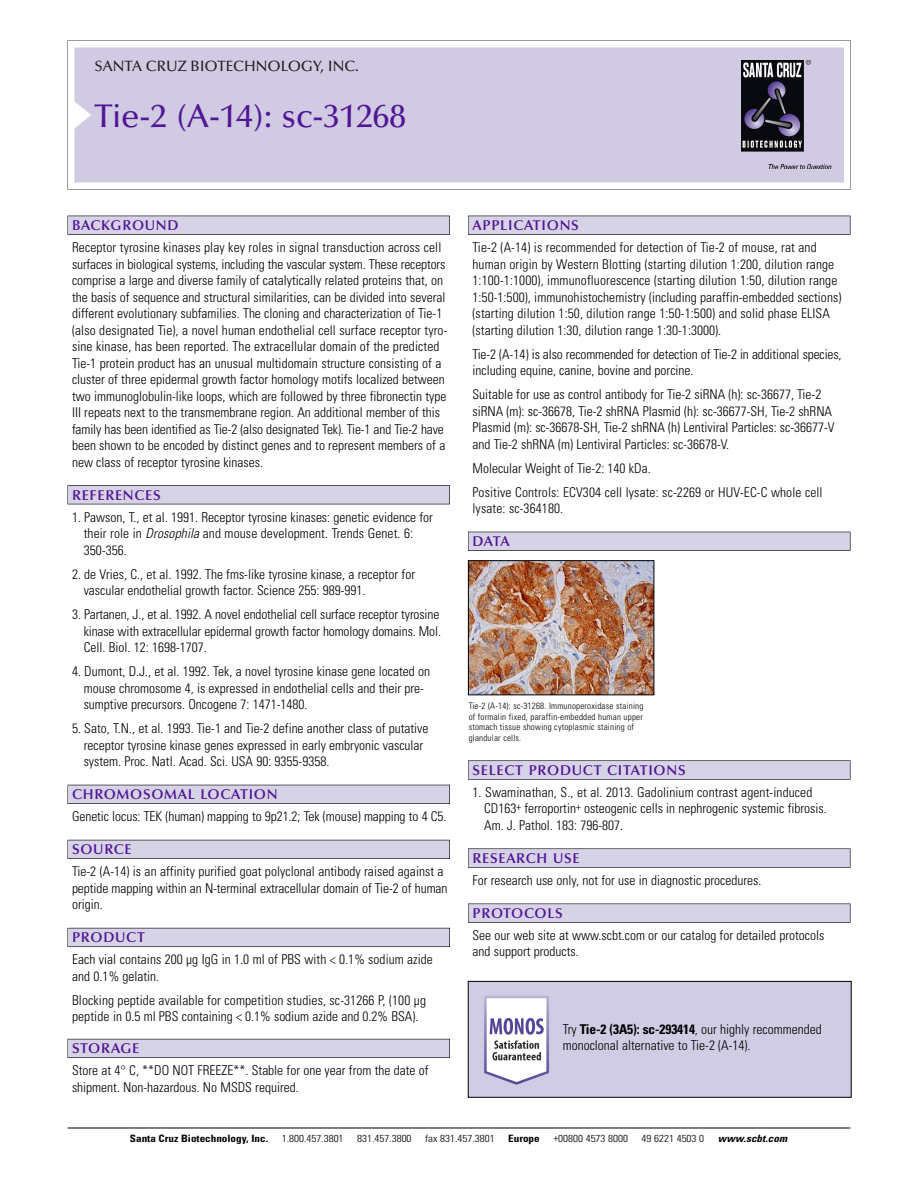
<style>
.page{position:relative;width:918px;height:1188px;background:#fff}
.page>*{position:absolute;margin:0;border:0;box-sizing:border-box;transform-origin:0 0}
.t1{font:500 33px "Optima";color:#511695}
.t2{font:500 15px "Optima";color:#231f20}
.t3{font:600 14.25px "Optima";letter-spacing:.05em;color:#511695}
.t4{font:300 condensed 13.5px/16.5px "Univers";color:#000}
.t5{font:300 condensed 10.2px "Univers";color:#000;scale:1.1 1}
.t6{font:700 condensed 10.2px "Univers";color:#000;scale:1.1 1}
.t7{font:italic 700 condensed 10.2px "Univers";letter-spacing:.005em;color:#000;scale:1.1 1}
.t8{font:300 condensed 9px/10.5px "Univers";letter-spacing:.02em;color:#000}
.s1{font-style:italic}
.s2{font-weight:700}
</style>
<div class="page">
<svg style="left:68px;top:40px;width:783px;height:149px"></svg>
<div style="left:74px;top:47px;width:770px;height:135px;background:#d1cae3"></div>
<img style="left:741px;top:60px;width:90px;height:108px">
<div style="left:68px;top:216px;width:382px;height:19px;background:#525155"></div>
<div style="left:68px;top:216px;width:381px;height:18px;background:#d7d3e7"></div>
<div style="left:68px;top:485px;width:382px;height:19px;background:#525155"></div>
<div style="left:68px;top:486px;width:381px;height:18px;background:#d7d3e7"></div>
<div style="left:68px;top:785px;width:382px;height:19px;background:#525158"></div>
<div style="left:68px;top:785px;width:381px;height:18px;background:#d7d3e7"></div>
<div style="left:68px;top:840px;width:382px;height:19px;background:#54535a"></div>
<div style="left:68px;top:840px;width:381px;height:18px;background:#d7d3e7"></div>
<div style="left:68px;top:928px;width:382px;height:19px;background:#5b5a62"></div>
<div style="left:68px;top:928px;width:381px;height:18px;background:#d7d3e7"></div>
<div style="left:68px;top:1039px;width:382px;height:19px;background:#5b5a62"></div>
<div style="left:68px;top:1039px;width:381px;height:18px;background:#d7d3e7"></div>
<div style="left:468px;top:216px;width:382px;height:19px;background:#525155"></div>
<div style="left:468px;top:216px;width:382px;height:18px;background:#d7d3e7"></div>
<div style="left:468px;top:532px;width:382px;height:19px;background:#515055"></div>
<div style="left:468px;top:532px;width:382px;height:18px;background:#d7d3e7"></div>
<div style="left:468px;top:760px;width:382px;height:20px;background:#666"></div>
<div style="left:468px;top:761px;width:382px;height:18px;background:#d7d3e7"></div>
<svg style="left:468px;top:848px;width:382px;height:20px"></svg>
<div style="left:468px;top:849px;width:382px;height:18px;background:#d7d3e7"></div>
<div style="left:468px;top:904px;width:382px;height:19px;background:#575759"></div>
<div style="left:468px;top:904px;width:382px;height:18px;background:#d7d3e7"></div>
<hr style="left:68px;top:1128px;width:782px;height:1px;background:#000">
<img style="left:470px;top:562px;width:182px;height:131px">
<div style="left:468px;top:560px;width:186px;height:135px;border:1px solid #000"></div>
<img style="left:470px;top:983px;width:380px;height:113px">
<div style="left:468px;top:981px;width:384px;height:117px;border:1px solid #000"></div>
<p class="t2" style="left:94px;top:61px;width:266px">SANTA CRUZ BIOTECHNOLOGY, INC.</p>
<h1 class="t1" style="left:94px;top:103px;width:313px">Tie-2 (A-14): sc-31268</h1>
<p class="t3" style="left:72px;top:219px;width:108px">BACKGROUND</p>
<p class="t4" style="left:72px;top:240px;width:377px">Receptor tyrosine kinases play key roles in signal transduction across cell surfaces in biological systems, including the vascular system. These receptors comprise a large and diverse family of catalytically related proteins that, on the basis of sequence and structural similarities, can be divided into several different evolutionary subfamilies. The cloning and characterization of Tie-1 (also designated Tie), a novel human endothelial cell surface receptor tyro&shy;sine kinase, has been reported. The extracellular domain of the predicted Tie-1 protein product has an unusual multidomain structure consisting of a cluster of three epidermal growth factor homology motifs localized between two immunoglobulin-like loops, which are followed by three fibronectin type III repeats next to the transmembrane region. An additional member of this family has been identified as Tie-2 (also designated Tek). Tie-1 and Tie-2 have been shown to be encoded by distinct genes and to represent members of a new class of receptor tyrosine kinases.</p>
<p class="t3" style="left:72px;top:489px;width:90px">REFERENCES</p>
<p class="t4" style="left:84px;top:510px;width:351px;text-indent:-12px">1. Pawson, T., et al. 1991. Receptor tyrosine kinases: genetic evidence for their role in <span class="s1">Drosophila</span> and mouse development. Trends Genet. 6:<br>350-356.</p>
<p class="t4" style="left:84px;top:567px;width:333px;text-indent:-12px">2. de Vries, C., et al. 1992. The fms-like tyrosine kinase, a receptor for vascular endothelial growth factor. Science 255: 989-991.</p>
<p class="t4" style="left:84px;top:607px;width:359px;text-indent:-12px">3. Partanen, J., et al. 1992. A novel endothelial cell surface receptor tyrosine kinase with extracellular epidermal growth factor homology domains. Mol.<br>Cell. Biol. 12: 1698-1707.</p>
<p class="t4" style="left:84px;top:664px;width:348px;text-indent:-12px">4. Dumont, D.J., et al. 1992. Tek, a novel tyrosine kinase gene located on mouse chromosome 4, is expressed in endothelial cells and their pre&shy;sumptive precursors. Oncogene 7: 1471-1480.</p>
<p class="t4" style="left:84px;top:721px;width:346px;text-indent:-12px">5. Sato, T.N., et al. 1993. Tie-1 and Tie-2 define another class of putative receptor tyrosine kinase genes expressed in early embryonic vascular system. Proc. Natl. Acad. Sci. USA 90: 9355-9358.</p>
<p class="t3" style="left:72px;top:789px;width:207px">CHROMOSOMAL LOCATION</p>
<p class="t4" style="left:72px;top:809px;width:376px">Genetic locus: TEK (human) mapping to 9p21.2; Tek (mouse) mapping to 4 C5.</p>
<p class="t3" style="left:72px;top:844px;width:61px">SOURCE</p>
<p class="t4" style="left:72px;top:864px;width:377px">Tie-2 (A-14) is an affinity purified goat polyclonal antibody raised against a peptide mapping within an N-terminal extracellular domain of Tie-2 of human origin.</p>
<p class="t3" style="left:72px;top:932px;width:74px">PRODUCT</p>
<p class="t4" style="left:72px;top:952px;width:362px">Each vial contains 200 µg IgG in 1.0 ml of PBS with &lt; 0.1% sodium azide and 0.1% gelatin.</p>
<p class="t4" style="left:72px;top:993px;width:356px">Blocking peptide available for competition studies, sc-31266 P, (100 µg peptide in 0.5 ml PBS containing &lt; 0.1% sodium azide and 0.2% BSA).</p>
<p class="t3" style="left:72px;top:1043px;width:69px">STORAGE</p>
<p class="t4" style="left:72px;top:1063px;width:358px">Store at 4° C, **DO NOT FREEZE**. Stable for one year from the date of shipment. Non-hazardous. No MSDS required.</p>
<p class="t3" style="left:473px;top:219px;width:108px">APPLICATIONS</p>
<p class="t4" style="left:473px;top:240px;width:370px">Tie-2 (A-14) is recommended for detection of Tie-2 of mouse, rat and human origin by Western Blotting (starting dilution 1:200, dilution range 1:100-1:1000), immunofluorescence (starting dilution 1:50, dilution range 1:50-1:500), immunohistochemistry (including paraffin-embedded sections) (starting dilution 1:50, dilution range 1:50-1:500) and solid phase ELISA (starting dilution 1:30, dilution range 1:30-1:3000).</p>
<p class="t4" style="left:473px;top:347px;width:371px">Tie-2 (A-14) is also recommended for detection of Tie-2 in additional species, including equine, canine, bovine and porcine.</p>
<p class="t4" style="left:473px;top:387px;width:364px">Suitable for use as control antibody for Tie-2 siRNA (h): sc-36677, Tie-2 siRNA (m): sc-36678, Tie-2 shRNA Plasmid (h): sc-36677-SH, Tie-2 shRNA Plasmid (m): sc-36678-SH, Tie-2 shRNA (h) Lentiviral Particles: sc-36677-V and Tie-2 shRNA (m) Lentiviral Particles: sc-36678-V.</p>
<p class="t4" style="left:473px;top:457px;width:352px;line-height:24px">Molecular Weight of Tie-2: 140 kDa.<br>Positive Controls: ECV304 cell lysate: sc-2269 or HUV-EC-C whole cell</p>
<p class="t4" style="left:473px;top:501px;width:92px">lysate: sc-364180.</p>
<p class="t3" style="left:473px;top:536px;width:39px">DATA</p>
<p class="t8" style="left:469px;top:702px;width:176px">Tie-2 (A-14): sc-31268. Immunoperoxidase staining of formalin fixed, paraffin-embedded human upper stomach tissue showing cytoplasmic staining of glandular cells.</p>
<p class="t3" style="left:473px;top:764px;width:215px">SELECT PRODUCT CITATIONS</p>
<p class="t4" style="left:484px;top:785px;width:344px;text-indent:-12px">1. Swaminathan, S., et al. 2013. Gadolinium contrast agent-induced<br>CD163<sup>+</sup> ferroportin<sup>+</sup> osteogenic cells in nephrogenic systemic fibrosis.<br>Am. J. Pathol. 183: 796-807.</p>
<p class="t3" style="left:473px;top:852px;width:109px">RESEARCH USE</p>
<p class="t4" style="left:473px;top:873px;width:290px">For research use only, not for use in diagnostic procedures.</p>
<p class="t3" style="left:473px;top:907px;width:92px">PROTOCOLS</p>
<p class="t4" style="left:473px;top:928px;width:353px">See our web site at www.scbt.com or our catalog for detailed protocols and support products.</p>
<p class="t4" style="left:563px;top:1022px;width:260px">Try <span class="s2">Tie-2 (3A5): sc-293414</span>, our highly recommended monoclonal alternative to Tie-2 (A-14).</p>
<p class="t6" style="left:130px;top:1135px;width:127px">Santa Cruz Biotechnology, Inc.</p>
<p class="t5" style="left:282px;top:1135px;width:58px">1.800.457.3801</p>
<p class="t5" style="left:357px;top:1135px;width:51px">831.457.3800</p>
<p class="t5" style="left:425px;top:1135px;width:65px">fax 831.457.3801</p>
<p class="t6" style="left:508px;top:1135px;width:30px">Europe</p>
<p class="t5" style="left:553px;top:1135px;width:69px">+00800 4573 8000</p>
<p class="t5" style="left:642px;top:1135px;width:58px">49 6221 4503 0</p>
<p class="t7" style="left:718px;top:1135px;width:64px">www.scbt.com</p>
</div>
